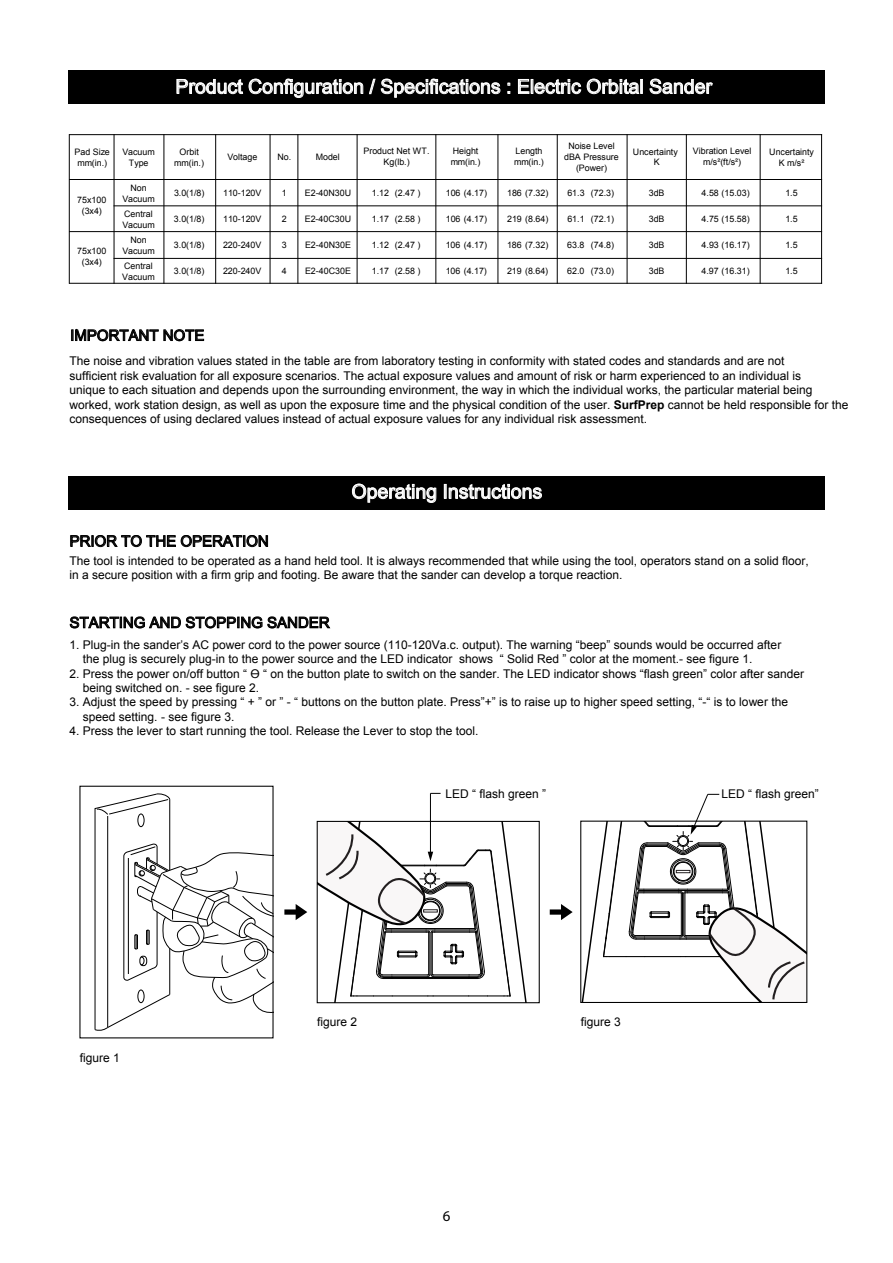
<style>
.page{position:relative;width:893px;height:1263px;background:#fff}
.page>*{position:absolute;margin:0;border:0;box-sizing:border-box;transform-origin:0 0}
.t1{font:19.5px "Arial";color:#fff}
.t2{font:15px "Arial";color:#000}
.t3{font:15px "Myriad Pro";color:#000}
.t4{font:12px/14.4px "Arial";color:#000}
.t5{font:8.85px/10.9px "Arial";color:#000;text-align:center}
.s1{font-weight:700}
</style>
<div class="page">
<div style="left:68px;top:70px;width:756px;height:33px;background:#000"></div>
<svg style="left:177px;top:79px;width:66px;height:15px"></svg>
<svg style="left:249px;top:79px;width:114px;height:19px"></svg>
<svg style="left:369px;top:79px;width:131px;height:19px"></svg>
<svg style="left:518px;top:79px;width:63px;height:15px"></svg>
<svg style="left:587px;top:79px;width:52px;height:15px"></svg>
<div style="left:640px;top:79px;width:3px;height:15px;border:1px solid #fff"></div>
<svg style="left:650px;top:79px;width:63px;height:15px"></svg>
<div style="left:69px;top:476px;width:756px;height:33px;background:#000"></div>
<svg style="left:352px;top:484px;width:84px;height:19px"></svg>
<svg style="left:444px;top:484px;width:98px;height:15px"></svg>
<svg style="left:70px;top:535px;width:198px;height:12px"></svg>
<svg style="left:70px;top:616px;width:260px;height:12px"></svg>
<svg style="left:94px;top:793px;width:178px;height:238px"></svg>
<svg style="left:284px;top:904px;width:23px;height:16px"></svg>
<svg style="left:550px;top:904px;width:23px;height:16px"></svg>
<hr style="left:430px;top:793px;width:1px;height:63px;background:#000">
<svg style="left:317px;top:821px;width:221px;height:182px"></svg>
<svg style="left:581px;top:794px;width:226px;height:208px"></svg>
<svg style="left:71px;top:329px;width:133px;height:12px"></svg>
<hr style="left:557px;top:135px;width:1px;height:148px;background:#000">
<hr style="left:760px;top:135px;width:1px;height:148px;background:#000">
<hr style="left:686px;top:135px;width:1px;height:148px;background:#000">
<hr style="left:627px;top:135px;width:1px;height:148px;background:#000">
<hr style="left:821px;top:135px;width:1px;height:148px;background:#000">
<hr style="left:69px;top:135px;width:1px;height:148px;background:#000">
<hr style="left:114px;top:135px;width:1px;height:148px;background:#000">
<hr style="left:164px;top:135px;width:1px;height:148px;background:#000">
<hr style="left:215px;top:135px;width:1px;height:148px;background:#000">
<hr style="left:270px;top:135px;width:1px;height:148px;background:#000">
<hr style="left:298px;top:135px;width:1px;height:148px;background:#000">
<hr style="left:357px;top:135px;width:1px;height:148px;background:#000">
<hr style="left:436px;top:135px;width:1px;height:148px;background:#000">
<hr style="left:498px;top:135px;width:1px;height:148px;background:#000">
<hr style="left:70px;top:179px;width:752px;height:1px;background:#000">
<hr style="left:70px;top:134px;width:752px;height:1px;background:#000">
<hr style="left:114px;top:206px;width:708px;height:1px;background:#000">
<hr style="left:70px;top:231px;width:752px;height:1px;background:#000">
<hr style="left:114px;top:258px;width:708px;height:1px;background:#000">
<hr style="left:70px;top:283px;width:752px;height:1px;background:#000">
<h1 class="t1" style="left:175px;top:74px;width:538px">Product Configuration / Specifications : Electric Orbital Sander</h1>
<p class="t5" style="left:564px;top:140px;width:56px">Noise Level dBA Pressure (Power)</p>
<p class="t5" style="left:363px;top:146px;width:68px">Product Net WT.<br>Kg(lb.)</p>
<p class="t5" style="left:451px;top:146px;width:31px;text-align:left">Height mm(in.)</p>
<p class="t5" style="left:514px;top:146px;width:31px;text-align:left">Length mm(in.)</p>
<p class="t5" style="left:633px;top:146px;width:46px">Uncertainty<br>K</p>
<p class="t5" style="left:693px;top:146px;width:60px">Vibration Level m/s²(ft/s²)</p>
<p class="t5" style="left:75px;top:146px;width:37px">Pad Size mm(in.)</p>
<p class="t5" style="left:122px;top:146px;width:34px">Vacuum<br>Type</p>
<p class="t5" style="left:174px;top:146px;width:31px">Orbit mm(in.)</p>
<p class="t5" style="left:227px;top:152px;width:31px">Voltage</p>
<p class="t5" style="left:277px;top:152px;width:15px">No.</p>
<p class="t5" style="left:316px;top:152px;width:25px">Model</p>
<p class="t5" style="left:769px;top:146px;width:46px">Uncertainty<br>K m/s²</p>
<p class="t5" style="left:122px;top:182px;width:34px">Non<br>Vacuum</p>
<p class="t5" style="left:174px;top:188px;width:32px">3.0(1/8)</p>
<p class="t5" style="left:223px;top:188px;width:40px">110-120V</p>
<p class="t5" style="left:282px;top:188px;width:6px">1</p>
<p class="t5" style="left:305px;top:188px;width:48px">E2-40N30U</p>
<p class="t5" style="left:372px;top:188px;width:50px">1.12 (2.47 )</p>
<p class="t5" style="left:446px;top:188px;width:43px">106 (4.17)</p>
<p class="t5" style="left:507px;top:188px;width:43px">186 (7.32)</p>
<p class="t5" style="left:567px;top:188px;width:48px">61.3 (72.3)</p>
<p class="t5" style="left:702px;top:188px;width:50px">4.58 (15.03)</p>
<p class="t5" style="left:785px;top:188px;width:14px">1.5</p>
<p class="t5" style="left:122px;top:208px;width:34px;text-align:left">Central<br>Vacuum</p>
<p class="t5" style="left:174px;top:214px;width:32px">3.0(1/8)</p>
<p class="t5" style="left:223px;top:214px;width:40px">110-120V</p>
<p class="t5" style="left:282px;top:214px;width:6px">2</p>
<p class="t5" style="left:305px;top:214px;width:48px">E2-40C30U</p>
<p class="t5" style="left:372px;top:214px;width:50px">1.17 (2.58 )</p>
<p class="t5" style="left:446px;top:214px;width:43px">106 (4.17)</p>
<p class="t5" style="left:507px;top:214px;width:43px">219 (8.64)</p>
<p class="t5" style="left:567px;top:214px;width:48px">61.1 (72.1)</p>
<p class="t5" style="left:702px;top:214px;width:50px">4.75 (15.58)</p>
<p class="t5" style="left:785px;top:214px;width:14px">1.5</p>
<p class="t5" style="left:122px;top:234px;width:34px">Non<br>Vacuum</p>
<p class="t5" style="left:174px;top:240px;width:32px">3.0(1/8)</p>
<p class="t5" style="left:223px;top:240px;width:40px">220-240V</p>
<p class="t5" style="left:282px;top:240px;width:6px">3</p>
<p class="t5" style="left:305px;top:240px;width:47px">E2-40N30E</p>
<p class="t5" style="left:372px;top:240px;width:50px">1.12 (2.47 )</p>
<p class="t5" style="left:446px;top:240px;width:43px">106 (4.17)</p>
<p class="t5" style="left:507px;top:240px;width:43px">186 (7.32)</p>
<p class="t5" style="left:567px;top:240px;width:48px">63.8 (74.8)</p>
<p class="t5" style="left:702px;top:240px;width:50px">4.93 (16.17)</p>
<p class="t5" style="left:785px;top:240px;width:14px">1.5</p>
<p class="t5" style="left:122px;top:260px;width:34px;text-align:left">Central<br>Vacuum</p>
<p class="t5" style="left:174px;top:266px;width:32px">3.0(1/8)</p>
<p class="t5" style="left:223px;top:266px;width:40px">220-240V</p>
<p class="t5" style="left:282px;top:266px;width:6px">4</p>
<p class="t5" style="left:305px;top:266px;width:47px">E2-40C30E</p>
<p class="t5" style="left:372px;top:266px;width:50px">1.17 (2.58 )</p>
<p class="t5" style="left:446px;top:266px;width:43px">106 (4.17)</p>
<p class="t5" style="left:507px;top:266px;width:43px">219 (8.64)</p>
<p class="t5" style="left:567px;top:266px;width:19px">62.0</p>
<p class="t5" style="left:649px;top:188px;width:17px">3dB</p>
<p class="t5" style="left:649px;top:214px;width:17px">3dB</p>
<p class="t5" style="left:649px;top:240px;width:17px">3dB</p>
<p class="t5" style="left:77px;top:195px;width:31px">75x100 (3x4)</p>
<p class="t5" style="left:77px;top:245px;width:31px">75x100 (3x4)</p>
<p class="t5" style="left:591px;top:266px;width:25px">(73.0)</p>
<p class="t5" style="left:649px;top:266px;width:17px">3dB</p>
<p class="t5" style="left:701px;top:266px;width:50px">4.97 (16.31)</p>
<p class="t5" style="left:785px;top:266px;width:14px">1.5</p>
<p class="t2" style="left:70px;top:325px;width:136px">IMPORTANT NOTE</p>
<p class="t4" style="left:69px;top:354px;width:781px">The noise and vibration values stated in the table are from laboratory testing in conformity with stated codes and standards and are not<br>sufficient risk evaluation for all exposure scenarios. The actual exposure values and amount of risk or harm experienced to an individual is<br>unique to each situation and depends upon the surrounding environment, the way in which the individual works, the particular material being worked, work station design, as well as upon the exposure time and the physical condition of the user. <span class="s1">SurfPrep</span> cannot be held responsible for the consequences of using declared values instead of actual exposure values for any individual risk assessment.</p>
<h1 class="t1" style="left:351px;top:479px;width:192px">Operating Instructions</h1>
<p class="t2" style="left:70px;top:531px;width:201px">PRIOR TO THE OPERATION</p>
<p class="t4" style="left:70px;top:554px;width:741px">The tool is intended to be operated as a hand held tool. It is always recommended that while using the tool, operators stand on a solid floor, in a secure position with a firm grip and footing. Be aware that the sander can develop a torque reaction.</p>
<p class="t2" style="left:70px;top:613px;width:262px">STARTING AND STOPPING SANDER</p>
<p class="t4" style="left:83px;top:637px;width:700px;text-indent:-13px">1. Plug-in the sander’s AC power cord to the power source (110-120Va.c. output). The warning “beep” sounds would be occurred after the plug is securely plug-in to the power source and the LED indicator shows “ Solid Red ” color at the moment.- see figure 1.</p>
<p class="t4" style="left:83px;top:666px;width:723px;text-indent:-13px">2. Press the power on/off button “ ϴ “ on the button plate to switch on the sander. The LED indicator shows “flash green” color after sander being switched on. - see figure 2.</p>
<p class="t4" style="left:83px;top:695px;width:706px;text-indent:-13px">3. Adjust the speed by pressing “ + ” or ” - “ buttons on the button plate. Press”+” is to raise up to higher speed setting, “-“ is to lower the speed setting. - see figure 3.</p>
<p class="t4" style="left:70px;top:724px;width:410px">4. Press the lever to start running the tool. Release the Lever to stop the tool.</p>
<p class="t4" style="left:80px;top:1051px;width:42px">figure 1</p>
<p class="t4" style="left:445px;top:787px;width:102px">LED “ flash green ”</p>
<p class="t4" style="left:721px;top:787px;width:99px">LED “ flash green”</p>
<p class="t4" style="left:317px;top:1015px;width:42px">figure 2</p>
<p class="t3" style="left:443px;top:1206px;width:9px">6</p>
<p class="t4" style="left:581px;top:1015px;width:42px">figure 3</p>
</div>
